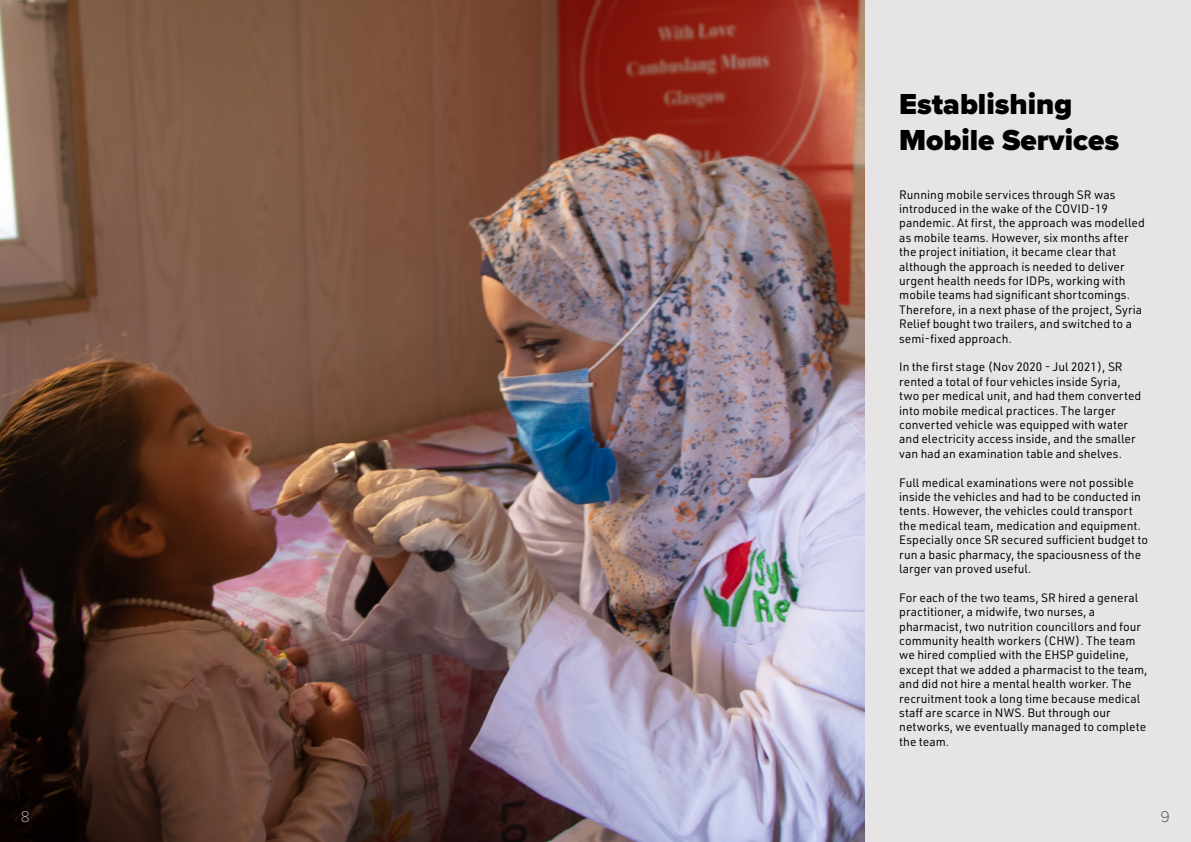
<style>
.page{position:relative;width:1191px;height:842px;background:#e6e4e5}
.page>*{position:absolute;margin:0;border:0;box-sizing:border-box;transform-origin:0 0}
.t1{font:900 30px/36px "Proxima Nova";color:#000}
.t2{font:100 16px "Proxima Nova T";color:#000}
.t3{font:100 16px "Proxima Nova T";color:#fff}
.t4{font:12px/14.4px "URWDIN";color:#000}
</style>
<div class="page">
<img style="left:0;top:0;width:865px;height:842px">
<h2 class="t3" style="left:21px;top:805px;width:10px">8</h2>
<h1 class="t1" style="left:899px;top:86px;width:221px">Establishing<br>Mobile Services</h1>
<p class="t4" style="left:899px;top:187px;width:247px">Running mobile services through SR was introduced in the wake of the COVID-19 pandemic. At first, the approach was modelled as mobile teams. However, six months after the project initiation, it became clear that although the approach is needed to deliver urgent health needs for IDPs, working with mobile teams had significant shortcomings.<br>Therefore, in a next phase of the project, Syria Relief bought two trailers, and switched to a semi-fixed approach.</p>
<p class="t4" style="left:899px;top:359px;width:243px">In the first stage (Nov 2020 - Jul 2021), SR rented a total of four vehicles inside Syria, two per medical unit, and had them converted into mobile medical practices. The larger converted vehicle was equipped with water and electricity access inside, and the smaller van had an examination table and shelves.</p>
<p class="t4" style="left:899px;top:475px;width:250px">Full medical examinations were not possible inside the vehicles and had to be conducted in tents. However, the vehicles could transport the medical team, medication and equipment.<br>Especially once SR secured sufficient budget to run a basic pharmacy, the spaciousness of the larger van proved useful.</p>
<p class="t4" style="left:899px;top:590px;width:250px">For each of the two teams, SR hired a general practitioner, a midwife, two nurses, a pharmacist, two nutrition councillors and four community health workers (CHW). The team we hired complied with the EHSP guideline, except that we added a pharmacist to the team, and did not hire a mental health worker. The recruitment took a long time because medical staff are scarce in NWS. But through our networks, we eventually managed to complete the team.</p>
<h2 class="t2" style="left:1160px;top:804px;width:11px">9</h2>
</div>
